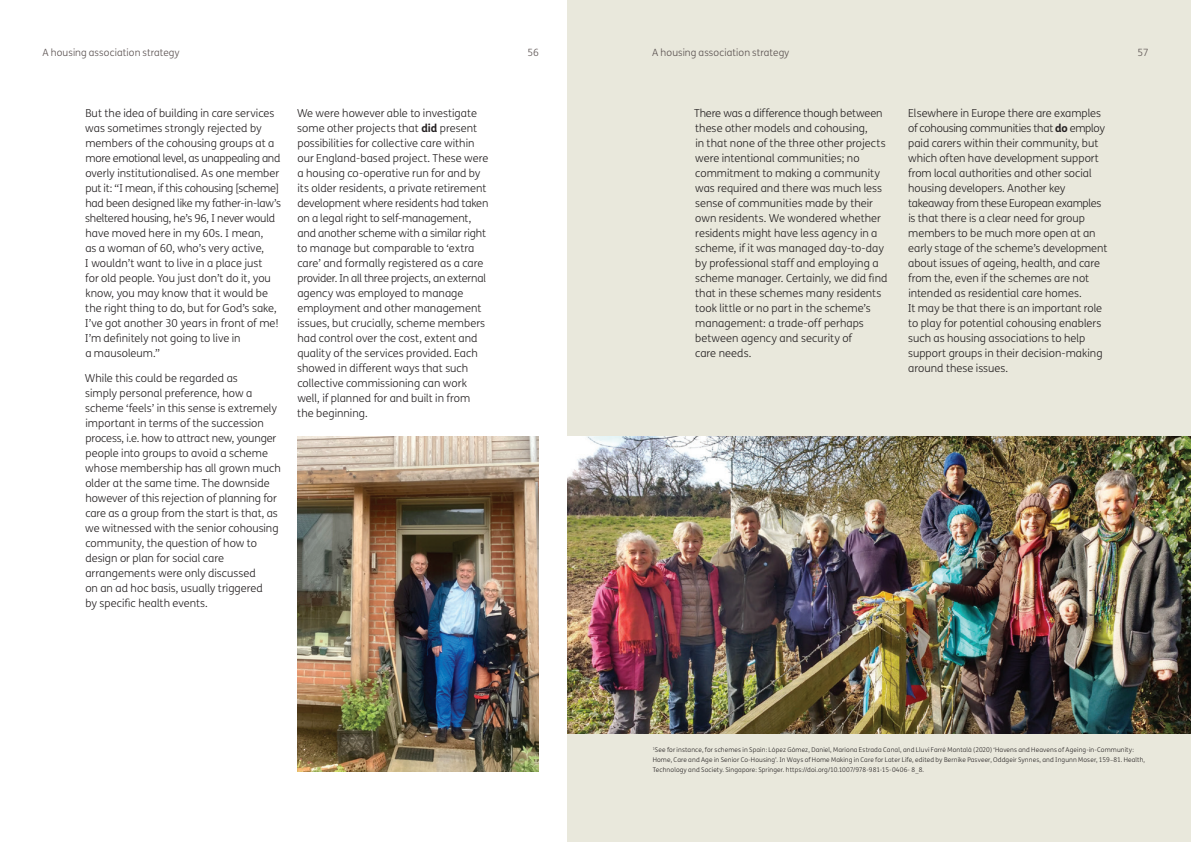
<style>
.page{position:relative;width:1191px;height:842px;background:#fff}
.page>*{position:absolute;margin:0;border:0;box-sizing:border-box;transform-origin:0 0}
.t1{font:300 11px/15px "FS Me";color:#231f20}
.t2{font:300 10px "FS Me";letter-spacing:.01em;color:#584f4e}
.t3{font:300 6.5px/10px "FS Me";letter-spacing:.02em;color:#231f20}
.s1{font-weight:700}
</style>
<div class="page">
<div style="left:567px;top:0;width:624px;height:842px;background:#e9e8dc"></div>
<img style="left:298px;top:437px;width:241px;height:335px">
<img style="left:567px;top:437px;width:624px;height:297px">
<p class="t2" style="left:43px;top:45px;width:139px">A housing association strategy</p>
<p class="t2" style="left:527px;top:45px;width:13px">56</p>
<p class="t1" style="left:85px;top:105px;width:198px">But the idea of building in care services was sometimes strongly rejected by members of the cohousing groups at a more emotional level, as unappealing and overly institutionalised. As one member put it: “I mean, if this cohousing [scheme] had been designed like my father-in-law’s sheltered housing, he’s 96, I never would have moved here in my 60s. I mean,<br>as a woman of 60, who’s very active,<br>I wouldn’t want to live in a place just<br>for old people. You just don’t do it, you know, you may know that it would be the right thing to do, but for God’s sake, I’ve got another 30 years in front of me!<br>I’m definitely not going to live in<br>a mausoleum.”</p>
<p class="t1" style="left:85px;top:370px;width:197px">While this could be regarded as<br>simply personal preference, how a scheme ‘feels’ in this sense is extremely important in terms of the succession process, i.e. how to attract new, younger people into groups to avoid a scheme whose membership has all grown much older at the same time. The downside however of this rejection of planning for care as a group from the start is that, as we witnessed with the senior cohousing community, the question of how to design or plan for social care arrangements were only discussed<br>on an ad hoc basis, usually triggered<br>by specific health events.</p>
<p class="t1" style="left:297px;top:105px;width:193px">We were however able to investigate some other projects that <span class="s1">did</span> present possibilities for collective care within our England-based project. These were a housing co-operative run for and by its older residents, a private retirement development where residents had taken on a legal right to self-management, and another scheme with a similar right to manage but comparable to ‘extra care’ and formally registered as a care provider. In all three projects, an external agency was employed to manage employment and other management issues, but crucially, scheme members had control over the cost, extent and quality of the services provided. Each showed in different ways that such collective commissioning can work well, if planned for and built in from the beginning.</p>
<p class="t2" style="left:652px;top:45px;width:139px">A housing association strategy</p>
<p class="t2" style="left:1137px;top:45px;width:13px">57</p>
<p class="t1" style="left:694px;top:105px;width:195px">There was a difference though between these other models and cohousing,<br>in that none of the three other projects were intentional communities; no commitment to making a community was required and there was much less sense of communities made by their own residents. We wondered whether residents might have less agency in a scheme, if it was managed day-to-day by professional staff and employing a scheme manager. Certainly, we did find that in these schemes many residents took little or no part in the scheme’s management: a trade-off perhaps between agency and security of<br>care needs.</p>
<p class="t1" style="left:907px;top:105px;width:201px">Elsewhere in Europe there are examples of cohousing communities that <span class="s1">do</span> employ paid carers within their community, but which often have development support from local authorities and other social housing developers. Another key takeaway from these European examples is that there is a clear need for group members to be much more open at an early stage of the scheme’s development about issues of ageing, health, and care from the, even if the schemes are not intended as residential care homes.<br>It may be that there is an important role to play for potential cohousing enablers such as housing associations to help support groups in their decision-making around these issues.</p>
<p class="t3" style="left:652px;top:744px;width:494px"><sup>1</sup>See for instance, for schemes in Spain: López Gómez, Daniel, Mariona Estrada Canal, and Lluvi Farré Montalà (2020) ‘Havens and Heavens of Ageing-in-Community:<br>Home, Care and Age in Senior Co-Housing’. In Ways of Home Making in Care for Later Life, edited by Bernike Pasveer, Oddgeir Synnes, and Ingunn Moser, 159–81. Health,<br>Technology and Society. Singapore: Springer. https://doi.org/10.1007/978-981-15-0406- 8_8.</p>
</div>
